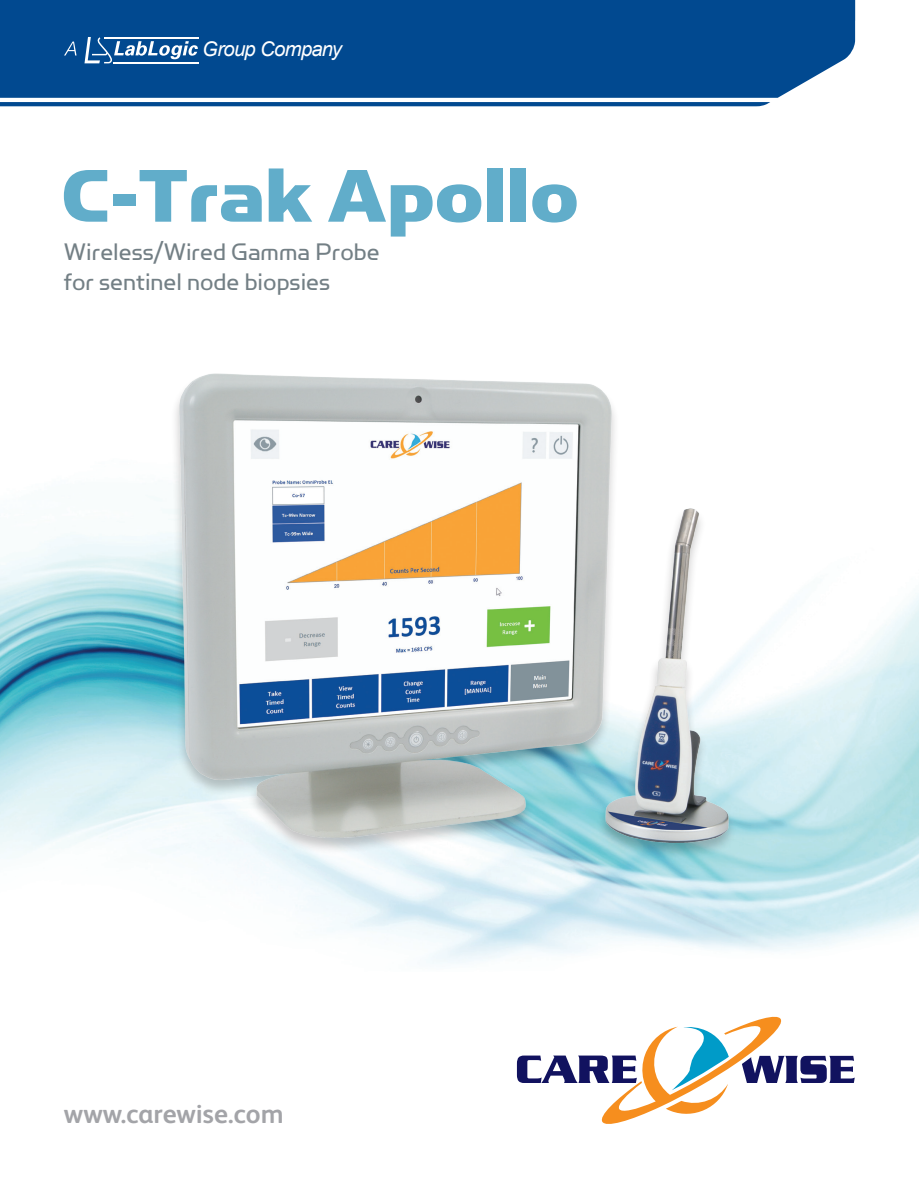
<style>
.page{position:relative;width:919px;height:1187px;background:#fff}
.page>*{position:absolute;margin:0;border:0;box-sizing:border-box;transform-origin:0 0}
.t1{font:84px "Simian Display Chimpanzee";color:#61adca}
.t2{font:27px/30px "Simian Display Orangutan";color:#737f85}
.t3{font:700 27px "FS Albert Pro";color:#a3a4a8}
.t4{font:italic 20.25px "Arial";letter-spacing:-.035em;color:#fff}
</style>
<div class="page">
<img style="left:0;top:495px;width:918px;height:469px">
<svg style="left:0;top:0;width:855px;height:106px;background:#115597"></svg>
<svg style="left:64px;top:42px;width:13px;height:13px"></svg>
<svg style="left:84px;top:37px;width:114px;height:26px"></svg>
<hr style="left:104px;top:37px;width:94px;height:1px;background:#fff">
<hr style="left:113px;top:62px;width:85px;height:1px;background:#fff">
<svg style="left:517px;top:1016px;width:337px;height:107px"></svg>
<img style="left:149px;top:373px;width:599px;height:486px">
<p class="t4" style="left:202px;top:35px;width:141px">Group Company</p>
<p class="t1" style="left:61px;top:151px;width:519px">C-Trak Apollo</p>
<p class="t2" style="left:64px;top:236px;width:317px">Wireless/Wired Gamma Probe for sentinel node biopsies</p>
<p class="t3" style="left:64px;top:1094px;width:221px">www.carewise.com</p>
</div>
